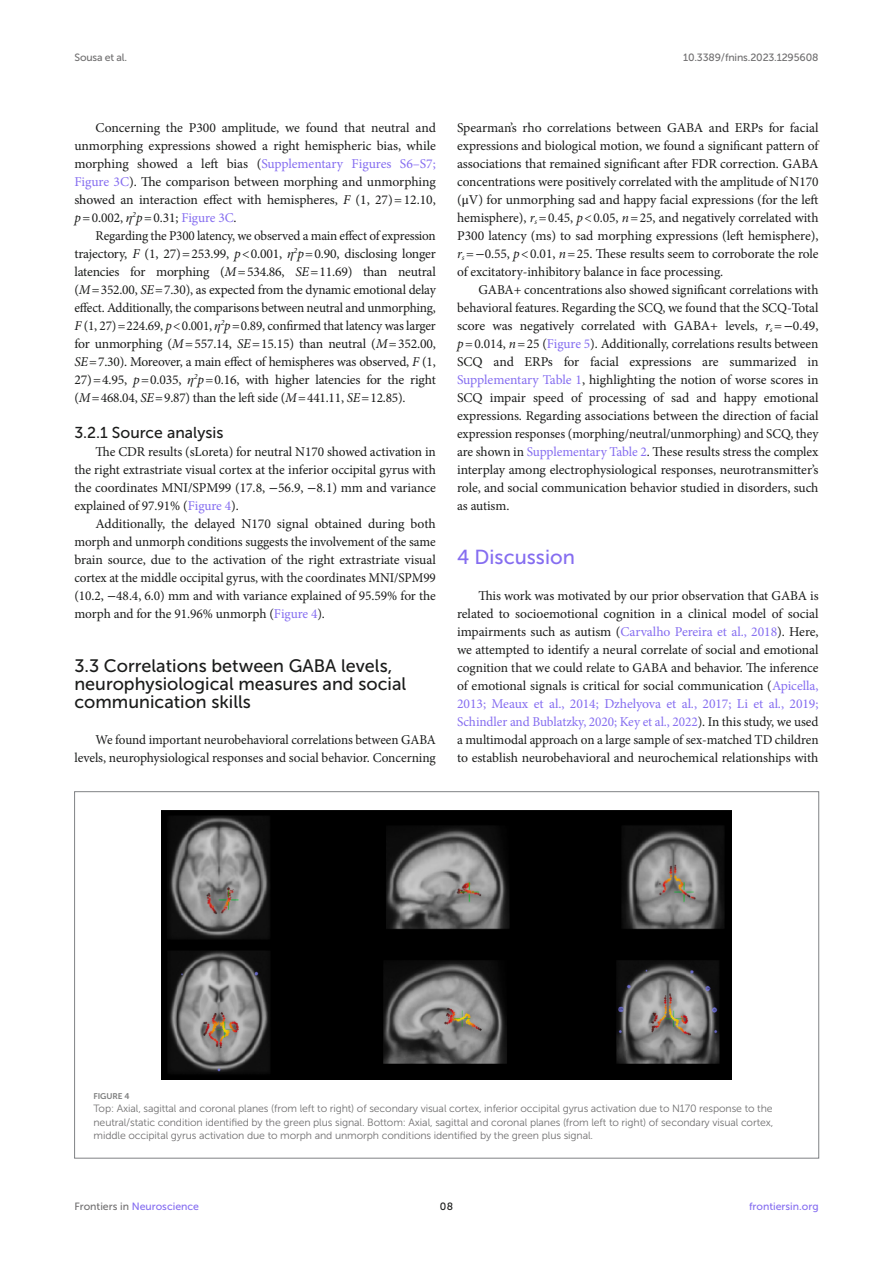
<style>
.page{position:relative;width:893px;height:1263px;background:#fff}
.page>*{position:absolute;margin:0;border:0;box-sizing:border-box;transform-origin:0 0}
.HEAD_1{font:20.25px "Museo Sans 500";color:#856df0}
.HEAD_2{font:18px/18px "Museo Sans 500";color:#1b1c1b}
.HEAD_3{font:15.75px "Museo Sans 500";color:#1b1c1b}
.TEXT{font:13.5px/18px "Minion Pro";letter-spacing:-.01em;color:#1b1c1b;text-align:justify}
.TEXT_FLUSH{font:13.5px/18px "Minion Pro";letter-spacing:-.005em;color:#1b1c1b;text-align:justify}
.FIG_LEG{font:10.5px/13.5px "Museo Sans 300";letter-spacing:-.01em;color:#706f70;text-align:justify}
.t1{font:10.5px "Museo Sans 500";color:#856df0}
.t2{font:10.5px "Museo Sans 500";letter-spacing:-.015em;color:#706f70}
.t3{font:10.5px "Museo Sans 500";color:#1b1c1b}
.FIG_HD{font:8.25px "Museo Sans 700";letter-spacing:-.01em;color:#7e7f7f}
.s1{color:#856df0}
.s2{font-style:italic}
.s3{font-family:"STIX General";font-style:italic}
.s4{font-family:"STIX General"}
.s5{color:#706f70}
</style>
<div class="page">
<img style="left:162px;top:811px;width:570px;height:269px">
<p class="t2" style="left:74px;top:51px;width:54px">Sousa et al.</p>
<p class="t2" style="left:683px;top:51px;width:137px">10.3389/fnins.2023.1295608</p>
<p class="TEXT" style="left:74px;top:119px;width:363px;text-indent:21px">Concerning the P300 amplitude, we found that neutral and unmorphing expressions showed a right hemispheric bias, while morphing showed a left bias (<span class="s1">Supplementary Figures S6–S7; Figure 3C</span>). The comparison between morphing and unmorphing showed an interaction effect with hemispheres, <span class="s2">F</span> (1, 27)=12.10, <span class="s2">p</span>=0.002, <span class="s3">η</span><sup>2</sup><span class="s2">p</span>=0.31; <span class="s1">Figure 3C</span>.</p>
<p class="TEXT" style="left:74px;top:227px;width:363px;text-indent:21px">Regarding the P300 latency, we observed a main effect of expression trajectory, <span class="s2">F</span> (1, 27)=253.99, <span class="s2">p</span>&lt;0.001, <span class="s3">η</span><sup>2</sup><span class="s2">p</span>=0.90, disclosing longer latencies for morphing (<span class="s2">M</span>=534.86, <span class="s2">SE</span>=11.69) than neutral (<span class="s2">M</span>=352.00, <span class="s2">SE</span>=7.30), as expected from the dynamic emotional delay effect. Additionally, the comparisons between neutral and unmorphing, <span class="s2">F</span> (1, 27)=224.69, <span class="s2">p</span>&lt;0.001, <span class="s3">η</span><sup>2</sup><span class="s2">p</span>=0.89, confirmed that latency was larger for unmorphing (<span class="s2">M</span>=557.14, <span class="s2">SE</span>=15.15) than neutral (<span class="s2">M</span>=352.00, <span class="s2">SE</span>=7.30). Moreover, a main effect of hemispheres was observed, <span class="s2">F</span> (1, 27)=4.95, <span class="s2">p</span>=0.035, <span class="s3">η</span><sup>2</sup><span class="s2">p</span>=0.16, with higher latencies for the right (<span class="s2">M</span>=468.04, <span class="s2">SE</span>=9.87) than the left side (<span class="s2">M</span>=441.11, <span class="s2">SE</span>=12.85).</p>
<p class="HEAD_3" style="left:74px;top:424px;width:151px">3.2.1 Source analysis</p>
<p class="TEXT_FLUSH" style="left:74px;top:443px;width:363px;text-indent:21px">The CDR results (sLoreta) for neutral N170 showed activation in the right extrastriate visual cortex at the inferior occipital gyrus with the coordinates MNI/SPM99 (17.8, <span class="s4">−</span>56.9, <span class="s4">−</span>8.1) mm and variance explained of 97.91% (<span class="s1">Figure 4</span>).</p>
<p class="TEXT" style="left:74px;top:515px;width:363px;text-indent:21px">Additionally, the delayed N170 signal obtained during both morph and unmorph conditions suggests the involvement of the same brain source, due to the activation of the right extrastriate visual cortex at the middle occipital gyrus, with the coordinates MNI/SPM99 (10.2, <span class="s4">−</span>48.4, 6.0) mm and with variance explained of 95.59% for the morph and for the 91.96% unmorph (<span class="s1">Figure 4</span>).</p>
<p class="HEAD_2" style="left:74px;top:657px;width:333px">3.3 Correlations between GABA levels, neurophysiological measures and social communication skills</p>
<p class="TEXT_FLUSH" style="left:74px;top:731px;width:363px;text-align:right">We found important neurobehavioral correlations between GABA levels, neurophysiological responses and social behavior. Concerning</p>
<p class="TEXT_FLUSH" style="left:457px;top:119px;width:363px">Spearman’s rho correlations between GABA and ERPs for facial expressions and biological motion, we found a significant pattern of associations that remained significant after FDR correction. GABA concentrations were positively correlated with the amplitude of N170 (<span class="s4">μ</span>V) for unmorphing sad and happy facial expressions (for the left hemisphere), <span class="s2">r</span><sub>s</sub> =0.45, <span class="s2">p</span>&lt;0.05, <span class="s2">n</span>=25, and negatively correlated with P300 latency (ms) to sad morphing expressions (left hemisphere), <span class="s2">r</span><sub>s</sub> =<span class="s4">−</span>0.55, <span class="s2">p</span>&lt;0.01, <span class="s2">n</span>=25. These results seem to corroborate the role of excitatory-inhibitory balance in face processing.</p>
<p class="TEXT" style="left:457px;top:281px;width:363px;text-indent:21px">GABA+ concentrations also showed significant correlations with behavioral features. Regarding the SCQ, we found that the SCQ-Total score was negatively correlated with GABA+ levels, <span class="s2">r</span><sub>s</sub> =<span class="s4">−</span>0.49, <span class="s2">p</span>=0.014, <span class="s2">n</span>=25 (<span class="s1">Figure 5</span>). Additionally, correlations results between SCQ and ERPs for facial expressions are summarized in <span class="s1">Supplementary Table 1</span>, highlighting the notion of worse scores in SCQ impair speed of processing of sad and happy emotional expressions. Regarding associations between the direction of facial expression responses (morphing/neutral/unmorphing) and SCQ, they are shown in <span class="s1">Supplementary Table 2</span>. These results stress the complex interplay among electrophysiological responses, neurotransmitter’s role, and social communication behavior studied in disorders, such as autism.</p>
<p class="HEAD_1" style="left:457px;top:546px;width:119px">4 Discussion</p>
<p class="TEXT_FLUSH" style="left:457px;top:587px;width:363px;text-indent:21px">This work was motivated by our prior observation that GABA is related to socioemotional cognition in a clinical model of social impairments such as autism (<span class="s1">Carvalho Pereira et al., 2018</span>). Here, we attempted to identify a neural correlate of social and emotional cognition that we could relate to GABA and behavior. The inference of emotional signals is critical for social communication (<span class="s1">Apicella, 2013; Meaux et al., 2014; Dzhelyova et al., 2017; Li et al., 2019; Schindler and Bublatzky, 2020; Key et al., 2022</span>). In this study, we used a multimodal approach on a large sample of sex-matched TD children to establish neurobehavioral and neurochemical relationships with</p>
<p class="FIG_HD" style="left:94px;top:1091px;width:37px">FIGURE 4</p>
<p class="FIG_LEG" style="left:94px;top:1102px;width:681px">Top: Axial, sagittal and coronal planes (from left to right) of secondary visual cortex, inferior occipital gyrus activation due to N170 response to the neutral/static condition identified by the green plus signal. Bottom: Axial, sagittal and coronal planes (from left to right) of secondary visual cortex, middle occipital gyrus activation due to morph and unmorph conditions identified by the green plus signal.</p>
<p class="t1" style="left:74px;top:1200px;width:126px"><span class="s5">Frontiers in</span> Neuroscience</p>
<p class="t3" style="left:440px;top:1200px;width:15px">08</p>
<p class="t1" style="left:749px;top:1200px;width:71px">frontiersin.org</p>
</div>
